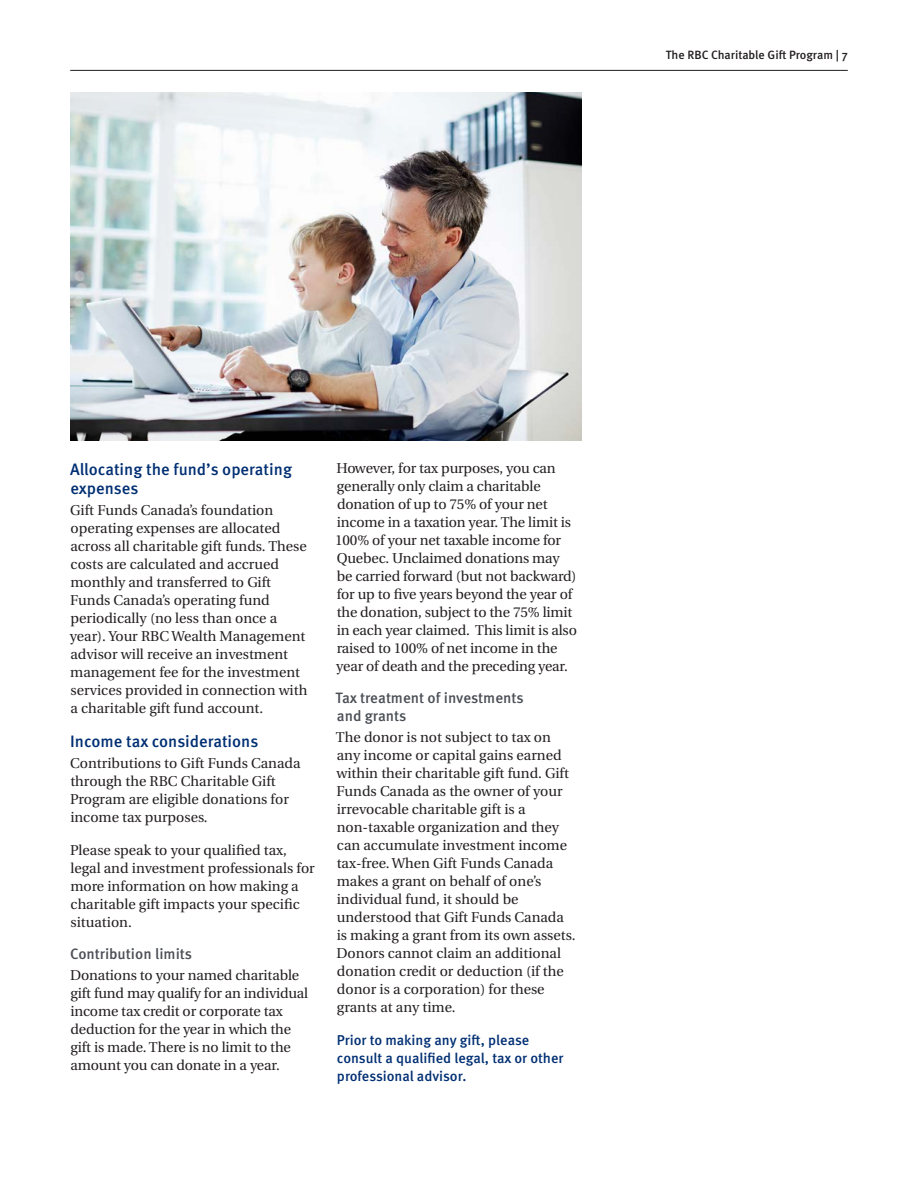
<style>
.page{position:relative;width:918px;height:1188px;background:#fff}
.page>*{position:absolute;margin:0;border:0;box-sizing:border-box;transform-origin:0 0}
._4-Text_Headline{font:500 16.5px/19.5px "Meta OT";color:#002f73}
._6-Subhead_L1{font:500 15px/18px "Meta OT";color:#4a4f55}
._5-Body_Copy{font:14.25px/18px "Utopia";color:#231f20}
._5-Body_Copy-2{font:500 14.25px/18px "Meta OT";color:#002f73}
.t1{font:500 12px "Meta OT";color:#231f20}
</style>
<div class="page">
<img style="left:70px;top:93px;width:511px;height:348px">
<hr style="left:70px;top:70px;width:778px;height:1px;background:#231f20">
<p class="t1" style="left:666px;top:47px;width:184px">The RBC Charitable Gift Program | 7</p>
<p class="_4-Text_Headline" style="left:70px;top:459px;width:223px">Allocating the fund’s operating expenses</p>
<p class="_5-Body_Copy" style="left:70px;top:502px;width:239px">Gift Funds Canada’s foundation operating expenses are allocated across all charitable gift funds. These costs are calculated and accrued monthly and transferred to Gift Funds Canada’s operating fund periodically (no less than once a year). Your RBC Wealth Management advisor will receive an investment management fee for the investment services provided in connection with a charitable gift fund account.</p>
<p class="_4-Text_Headline" style="left:70px;top:732px;width:190px">Income tax considerations</p>
<p class="_5-Body_Copy" style="left:70px;top:755px;width:232px">Contributions to Gift Funds Canada through the RBC Charitable Gift<br>Program are eligible donations for income tax purposes.</p>
<p class="_5-Body_Copy" style="left:70px;top:841px;width:246px">Please speak to your qualified tax, legal and investment professionals for more information on how making a charitable gift impacts your specific situation.</p>
<p class="_6-Subhead_L1" style="left:70px;top:945px;width:123px">Contribution limits</p>
<p class="_5-Body_Copy" style="left:70px;top:967px;width:240px">Donations to your named charitable gift fund may qualify for an individual income tax credit or corporate tax deduction for the year in which the gift is made. There is no limit to the amount you can donate in a year.</p>
<p class="_5-Body_Copy" style="left:335px;top:459px;width:243px">However, for tax purposes, you can generally only claim a charitable donation of up to 75% of your net income in a taxation year. The limit is 100% of your net taxable income for Quebec. Unclaimed donations may be carried forward (but not backward) for up to five years beyond the year of the donation, subject to the 75% limit in each year claimed. This limit is also raised to 100% of net income in the year of death and the preceding year.</p>
<p class="_6-Subhead_L1" style="left:335px;top:689px;width:190px">Tax treatment of investments and grants</p>
<p class="_5-Body_Copy" style="left:336px;top:729px;width:241px">The donor is not subject to tax on any income or capital gains earned within their charitable gift fund. Gift<br>Funds Canada as the owner of your irrevocable charitable gift is a non-taxable organization and they can accumulate investment income tax-free. When Gift Funds Canada makes a grant on behalf of one’s individual fund, it should be understood that Gift Funds Canada is making a grant from its own assets.<br>Donors cannot claim an additional donation credit or deduction (if the donor is a corporation) for these grants at any time.</p>
<p class="_5-Body_Copy-2" style="left:337px;top:1031px;width:228px">Prior to making any gift, please consult a qualified legal, tax or other professional advisor.</p>
</div>
